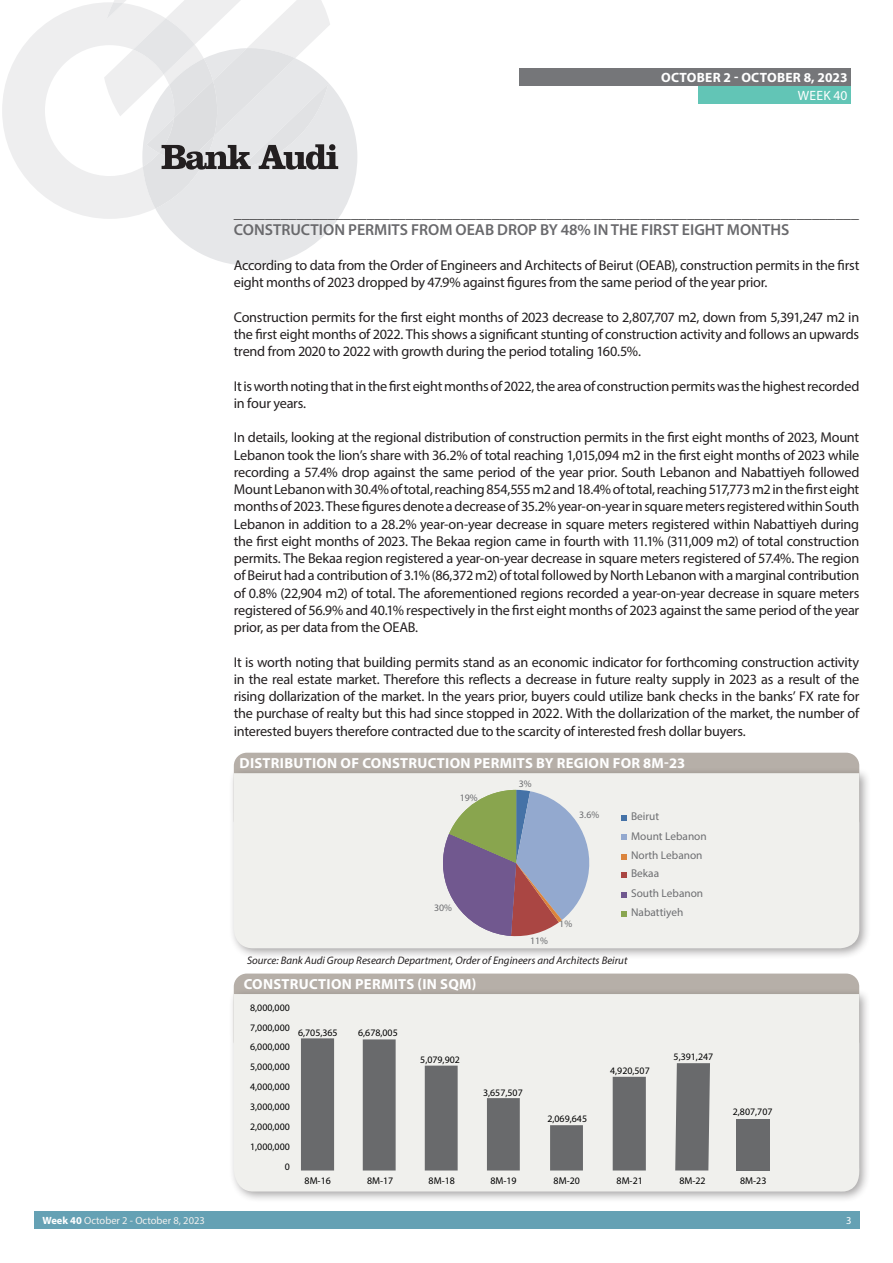
<style>
.page{position:relative;width:893px;height:1263px;background:#fff}
.page>*{position:absolute;margin:0;border:0;box-sizing:border-box;transform-origin:0 0}
.t1{font:600 15.9px "Myriad Pro";color:#69696c}
.t2{font:15.75px "Myriad Pro";color:#3e3e3f}
.t3{font:700 14.55px "Myriad Pro";letter-spacing:.02em;color:#fff}
.t4{font:14.25px/17.2px "Myriad Pro";letter-spacing:-.02em;color:#231f20;text-align:justify}
.t5{font:700 13.5px "Myriad Pro";letter-spacing:.02em;color:#fff}
.t6{font:13.5px "Myriad Pro";letter-spacing:.02em;color:#fff}
.t7{font:11.25px/18.9px "Myriad Pro";color:#6d6e71}
.t8{font:italic 10.95px "Myriad Pro";color:#231f20}
.t9{font:10.5px "Myriad Pro";color:#f1f0ee}
.t10{font:10.5px "Myriad Pro";color:#fff}
.t11{font:9.9px "Myriad Pro";color:#000}
.t12{font:9.9px "Myriad Pro";color:#6d6e71}
.s1{font-weight:700;color:#fff}
</style>
<div class="page">
<div style="left:519px;top:68px;width:331px;height:17px;background:#757679"></div>
<div style="left:34px;top:1212px;width:826px;height:17px;background:#65a1b4"></div>
<div style="left:698px;top:86px;width:152px;height:17px;background:#62c5b6"></div>
<svg style="left:162px;top:95px;width:195px;height:171px;fill:#e6e7e9"></svg>
<svg style="left:2px;top:0;width:336px;height:219px"></svg>
<div style="left:234px;top:753px;width:625px;height:80px;background:#b6afa8;border-radius:13px"></div>
<div style="left:228px;top:768px;width:643px;height:192px;background:#231f20;opacity:.4"></div>
<div style="left:234px;top:773px;width:625px;height:175px;background:#f0f0ed"></div>
<svg style="left:621px;top:815px;width:6px;height:6px"></svg>
<svg style="left:621px;top:834px;width:6px;height:6px"></svg>
<svg style="left:621px;top:854px;width:6px;height:5px"></svg>
<svg style="left:621px;top:872px;width:6px;height:6px"></svg>
<svg style="left:621px;top:892px;width:6px;height:5px"></svg>
<svg style="left:621px;top:911px;width:6px;height:5px"></svg>
<svg style="left:440px;top:790px;width:156px;height:147px;background:#a39faa"></svg>
<div style="left:234px;top:973px;width:625px;height:81px;background:#b6afa8;border-radius:13px"></div>
<div style="left:228px;top:989px;width:643px;height:214px;background:#231f20;opacity:.4"></div>
<div style="left:234px;top:994px;width:627px;height:201px;background:#f0f0ed"></div>
<svg style="left:301px;top:1038px;width:345px;height:132px;background:#b7b8b7"></svg>
<svg style="left:675px;top:1063px;width:35px;height:107px;background:#707172"></svg>
<div style="left:736px;top:1118px;width:33px;height:52px;background:#696a6c"></div>
<p class="t5" style="left:661px;top:68px;width:188px">OCTOBER 2 - OCTOBER 8, 2023</p>
<p class="t6" style="left:798px;top:87px;width:51px">WEEK 40</p>
<p class="t2" style="left:234px;top:203px;width:627px">________________________________________________________________________________</p>
<p class="t1" style="left:234px;top:220px;width:557px">CONSTRUCTION PERMITS FROM OEAB DROP BY 48% IN THE FIRST EIGHT MONTHS</p>
<p class="t4" style="left:234px;top:256px;width:627px">According to data from the Order of Engineers and Architects of Beirut (OEAB), construction permits in the first eight months of 2023 dropped by 47.9% against figures from the same period of the year prior.</p>
<p class="t4" style="left:234px;top:308px;width:627px">Construction permits for the first eight months of 2023 decrease to 2,807,707 m2, down from 5,391,247 m2 in the first eight months of 2022. This shows a significant stunting of construction activity and follows an upwards trend from 2020 to 2022 with growth during the period totaling 160.5%.</p>
<p class="t4" style="left:234px;top:377px;width:627px">It is worth noting that in the first eight months of 2022, the area of construction permits was the highest recorded in four years.</p>
<p class="t4" style="left:234px;top:429px;width:627px">In details, looking at the regional distribution of construction permits in the first eight months of 2023, Mount Lebanon took the lion’s share with 36.2% of total reaching 1,015,094 m2 in the first eight months of 2023 while recording a 57.4% drop against the same period of the year prior. South Lebanon and Nabattiyeh followed Mount Lebanon with 30.4% of total, reaching 854,555 m2 and 18.4% of total, reaching 517,773 m2 in the first eight months of 2023. These figures denote a decrease of 35.2% year-on-year in square meters registered within South Lebanon in addition to a 28.2% year-on-year decrease in square meters registered within Nabattiyeh during the first eight months of 2023. The Bekaa region came in fourth with 11.1% (311,009 m2) of total construction permits. The Bekaa region registered a year-on-year decrease in square meters registered of 57.4%. The region of Beirut had a contribution of 3.1% (86,372 m2) of total followed by North Lebanon with a marginal contribution of 0.8% (22,904 m2) of total. The aforementioned regions recorded a year-on-year decrease in square meters registered of 56.9% and 40.1% respectively in the first eight months of 2023 against the same period of the year prior, as per data from the OEAB.</p>
<p class="t4" style="left:234px;top:653px;width:627px">It is worth noting that building permits stand as an economic indicator for forthcoming construction activity in the real estate market. Therefore this reflects a decrease in future realty supply in 2023 as a result of the rising dollarization of the market. In the years prior, buyers could utilize bank checks in the banks’ FX rate for the purchase of realty but this had since stopped in 2022. With the dollarization of the market, the number of interested buyers therefore contracted due to the scarcity of interested fresh dollar buyers.</p>
<p class="t3" style="left:240px;top:753px;width:447px">DISTRIBUTION OF CONSTRUCTION PERMITS BY REGION FOR 8M-23</p>
<p class="t12" style="left:519px;top:778px;width:14px">3%</p>
<p class="t12" style="left:579px;top:809px;width:22px">3.6%</p>
<p class="t12" style="left:460px;top:791px;width:19px">19%</p>
<p class="t7" style="left:631px;top:807px;width:77px">Beirut<br>Mount Lebanon<br>North Lebanon<br>Bekaa</p>
<p class="t7" style="left:631px;top:883px;width:74px">South Lebanon<br>Nabattiyeh</p>
<p class="t12" style="left:434px;top:901px;width:19px">30%</p>
<p class="t12" style="left:530px;top:935px;width:19px">11%</p>
<p class="t12" style="left:559px;top:918px;width:14px">1%</p>
<p class="t8" style="left:247px;top:954px;width:382px">Source: Bank Audi Group Research Department, Order of Engineers and Architects Beirut</p>
<p class="t3" style="left:244px;top:974px;width:234px">CONSTRUCTION PERMITS (IN SQM)</p>
<p class="t11" style="left:250px;top:1001px;width:41px">8,000,000</p>
<p class="t11" style="left:250px;top:1021px;width:41px">7,000,000</p>
<p class="t11" style="left:250px;top:1041px;width:41px">6,000,000</p>
<p class="t11" style="left:250px;top:1061px;width:41px">5,000,000</p>
<p class="t11" style="left:250px;top:1081px;width:41px">4,000,000</p>
<p class="t11" style="left:250px;top:1101px;width:41px">3,000,000</p>
<p class="t11" style="left:250px;top:1121px;width:41px">2,000,000</p>
<p class="t11" style="left:250px;top:1141px;width:41px">1,000,000</p>
<p class="t11" style="left:285px;top:1161px;width:7px">0</p>
<p class="t11" style="left:298px;top:1026px;width:41px">6,705,365</p>
<p class="t11" style="left:358px;top:1026px;width:41px">6,678,005</p>
<p class="t11" style="left:420px;top:1054px;width:41px">5,079,902</p>
<p class="t11" style="left:483px;top:1086px;width:41px">3,657,507</p>
<p class="t11" style="left:547px;top:1113px;width:41px">2,069,645</p>
<p class="t11" style="left:610px;top:1064px;width:41px">4,920,507</p>
<p class="t11" style="left:305px;top:1174px;width:28px">8M-16</p>
<p class="t11" style="left:367px;top:1174px;width:28px">8M-17</p>
<p class="t11" style="left:429px;top:1174px;width:28px">8M-18</p>
<p class="t11" style="left:490px;top:1174px;width:28px">8M-19</p>
<p class="t11" style="left:554px;top:1174px;width:28px">8M-20</p>
<p class="t11" style="left:617px;top:1174px;width:28px">8M-21</p>
<p class="t11" style="left:674px;top:1050px;width:41px">5,391,247</p>
<p class="t11" style="left:733px;top:1106px;width:41px">2,807,707</p>
<p class="t11" style="left:679px;top:1174px;width:28px">8M-22</p>
<p class="t11" style="left:740px;top:1174px;width:28px">8M-23</p>
<p class="t9" style="left:43px;top:1214px;width:164px"><span class="s1">Week 40</span> October 2 - October 8, 2023</p>
<p class="t10" style="left:846px;top:1213px;width:7px">3</p>
</div>
